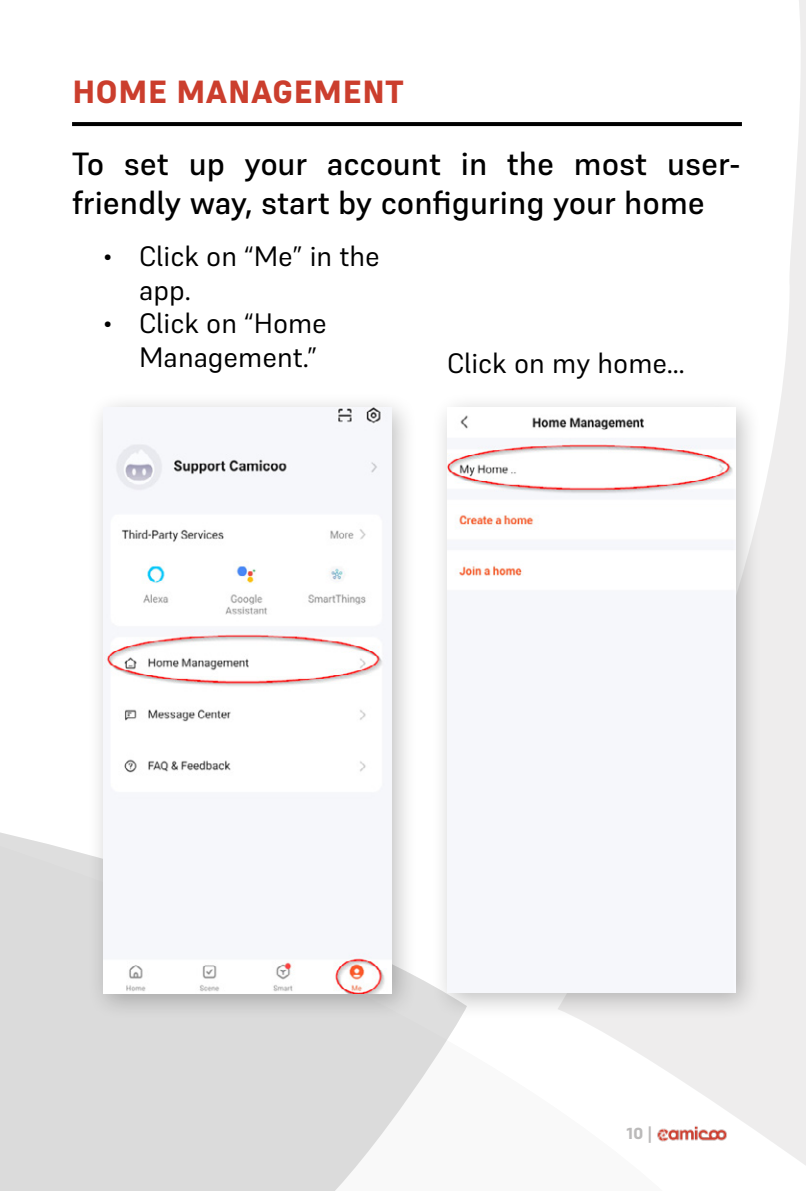
<style>
.page{position:relative;width:806px;height:1191px;background:#fff}
.page>*{position:absolute;margin:0;border:0;box-sizing:border-box;transform-origin:0 0}
.t1{font:500 32px/38.4px "Supreme";color:#000}
.t2{font:800 32px "Supreme";color:#cb3e2d}
.t3{font:28px/33.6px "Supreme";color:#000}
.t4{font:800 16px "Supreme";color:#bbbaba}
</style>
<div class="page">
<svg style="left:557px;top:0;width:248px;height:1165px"></svg>
<svg style="left:557px;top:1020px;width:131px;height:145px"></svg>
<svg style="left:0;top:832px;width:459px;height:359px;background:#dfdfdf"></svg>
<svg style="left:72px;top:122px;width:669px;height:4px;background:#040404"></svg>
<div style="left:87px;top:391px;width:331px;height:629px;background:#000;opacity:.25"></div>
<img style="left:103px;top:407px;width:288px;height:586px">
<div style="left:431px;top:391px;width:331px;height:629px;background:#000;opacity:.25"></div>
<img style="left:447px;top:408px;width:288px;height:585px">
<img style="left:650px;top:1123px;width:83px;height:24px">
<p class="t2" style="left:72px;top:72px;width:333px">HOME MANAGEMENT</p>
<p class="t1" style="left:72px;top:145px;width:671px">To set up your account in the most user&shy;friendly way, start by configuring your home</p>
<p class="t3" style="left:139px;top:239px;width:242px;text-indent:-36px">• Click on “Me” in the app.</p>
<p class="t3" style="left:139px;top:306px;width:189px;text-indent:-36px">• Click on “Home<br>Management.”</p>
<p class="t3" style="left:447px;top:346px;width:239px">Click on my home…</p>
<p class="t4" style="left:626px;top:1123px;width:27px">10 |</p>
</div>
